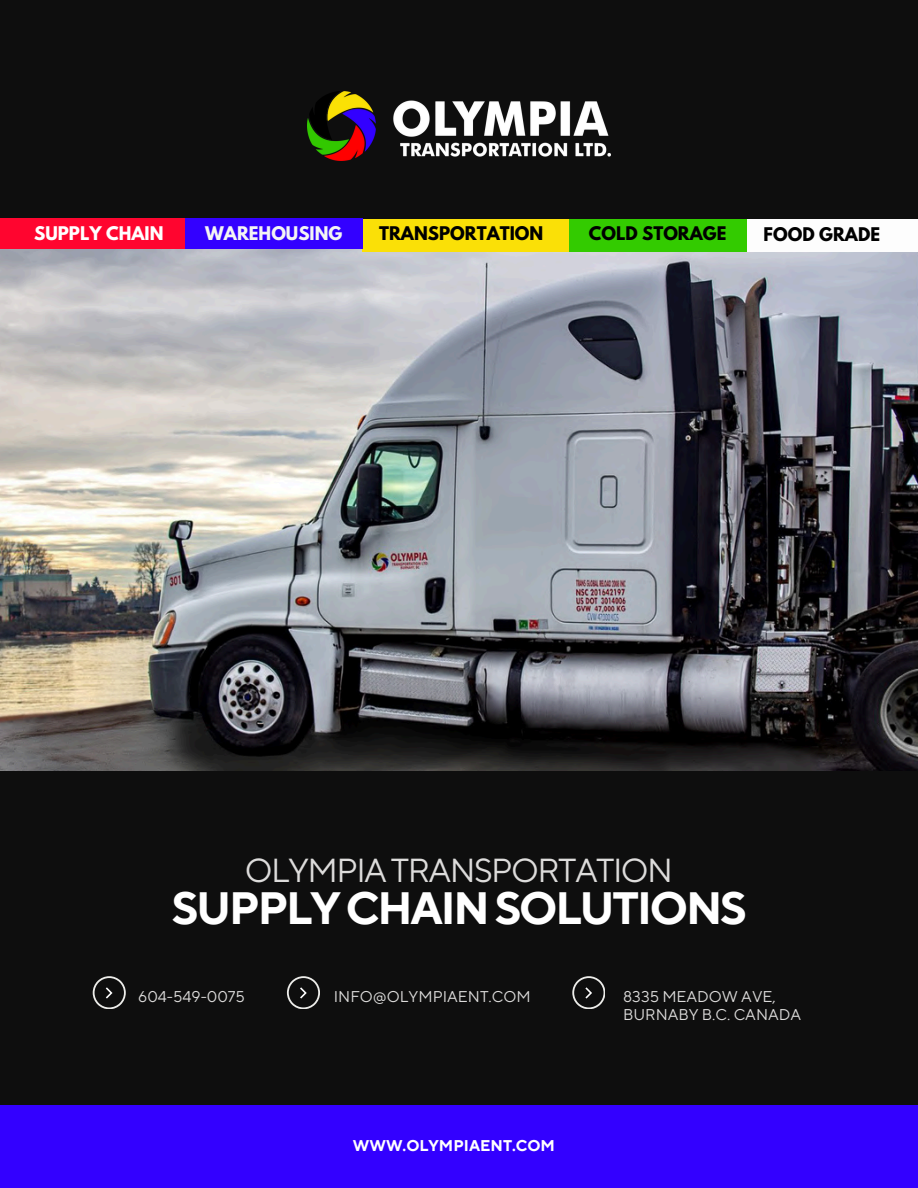
<style>
.page{position:relative;width:918px;height:1188px;background:#30f}
.page>*{position:absolute;margin:0;border:0;box-sizing:border-box;transform-origin:0 0}
.t1{font:700 45.15px "TT Norms Pro";letter-spacing:-.05em;color:#fff}
.t2{font:33.15px "TT Norms Pro";letter-spacing:-.05em;color:#dddcdb}
.t3{font:700 16.65px "League Spartan";color:#000}
.t4{font:700 16.65px "League Spartan";color:#fff}
.t5{font:700 16.65px "League Spartan";color:#f4f4f4}
.t6{font:15.45px "TT Norms Pro";color:#dddcdb}
.t7{font:700 15.45px "TT Norms Pro";color:#fff}
</style>
<div class="page">
<img style="left:0;top:249px;width:918px;height:522px">
<div style="left:569px;top:219px;width:179px;height:33px;background:#33cb00"></div>
<div style="left:748px;top:219px;width:170px;height:33px;background:#fdfdfd"></div>
<div style="left:0;top:0;width:918px;height:219px;background:#0e0e0e"></div>
<img style="left:308px;top:92px;width:302px;height:68px">
<div style="left:363px;top:219px;width:206px;height:33px;background:#fae007"></div>
<div style="left:0;top:219px;width:185px;height:30px;background:#ff052f"></div>
<div style="left:0;top:771px;width:918px;height:334px;background:#0e0e0e"></div>
<svg style="left:93px;top:976px;width:32px;height:33px"></svg>
<svg style="left:287px;top:976px;width:33px;height:33px"></svg>
<svg style="left:572px;top:976px;width:33px;height:33px"></svg>
<h2 class="t4" style="left:34px;top:225px;width:131px">SUPPLY CHAIN</h2>
<p class="t5" style="left:205px;top:225px;width:139px">WAREHOUSING</p>
<h2 class="t3" style="left:379px;top:225px;width:166px">TRANSPORTATION</h2>
<h2 class="t3" style="left:589px;top:225px;width:139px">COLD STORAGE</h2>
<h2 class="t3" style="left:764px;top:226px;width:118px">FOOD GRADE</h2>
<h2 class="t2" style="left:245px;top:850px;width:430px">OLYMPIA TRANSPORTATION</h2>
<h2 class="t1" style="left:172px;top:881px;width:576px">SUPPLY CHAIN SOLUTIONS</h2>
<p class="t6" style="left:138px;top:987px;width:108px">604-549-0075</p>
<h1 class="t6" style="left:334px;top:987px;width:198px">INFO@OLYMPIAENT.COM</h1>
<p class="t6" style="left:623px;top:987px;width:154px">8335 MEADOW AVE,</p>
<p class="t6" style="left:623px;top:1005px;width:179px">BURNABY B.C. CANADA</p>
<p class="t7" style="left:353px;top:1136px;width:204px">WWW.OLYMPIAENT.COM</p>
</div>
